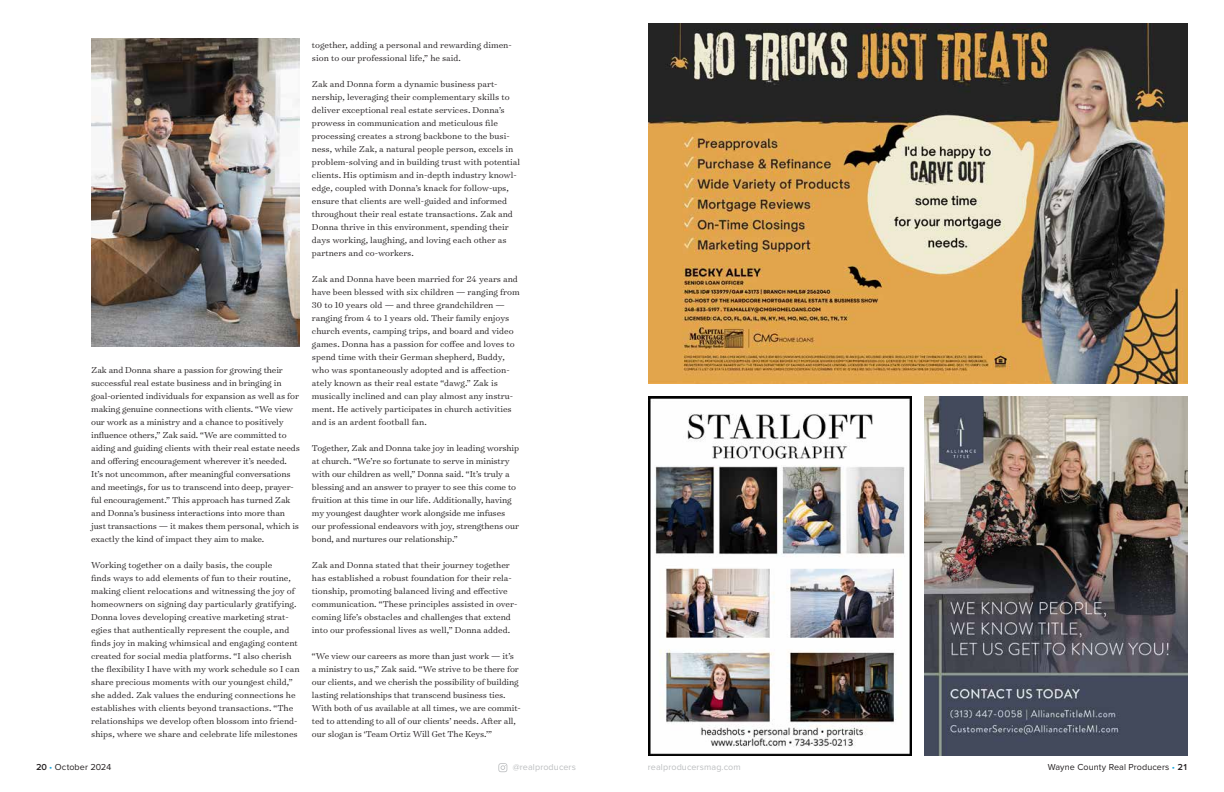
<style>
.page{position:relative;width:1224px;height:792px;background:#fff}
.page>*{position:absolute;margin:0;border:0;box-sizing:border-box;transform-origin:0 0}
.t1{font:300 9.8px/13px "Surveyor Text";color:#231f20}
.t2{font:9px "Proxima Nova";letter-spacing:.01em;color:#231f20}
.t3{font:9px "Proxima Nova";letter-spacing:.01em;color:#bcbec0}
.s1{font-weight:600}
.s2{color:#19a8e0}
</style>
<div class="page">
<svg style="left:498px;top:763px;width:9px;height:9px"></svg>
<img style="left:648px;top:396px;width:264px;height:360px">
<img style="left:648px;top:24px;width:540px;height:360px">
<img style="left:91px;top:39px;width:209px;height:307px">
<img style="left:924px;top:396px;width:264px;height:360px">
<p class="t1" style="left:91px;top:364px;width:210px">Zak and Donna share a passion for growing their successful real estate business and in bringing in goal-oriented individuals for expansion as well as for making genuine connections with clients. “We view our work as a ministry and a chance to positively influence others,” Zak said. “We are committed to aiding and guiding clients with their real estate needs and offering encouragement wherever it’s needed.<br>It’s not uncommon, after meaningful conversations and meetings, for us to transcend into deep, prayer&shy;ful encouragement.” This approach has turned Zak and Donna’s business interactions into more than just transactions — it makes them personal, which is exactly the kind of impact they aim to make.</p>
<p class="t1" style="left:91px;top:559px;width:210px">Working together on a daily basis, the couple<br>finds ways to add elements of fun to their routine, making client relocations and witnessing the joy of homeowners on signing day particularly gratifying.<br>Donna loves developing creative marketing strat&shy;egies that authentically represent the couple, and finds joy in making whimsical and engaging content created for social media platforms. “I also cherish the flexibility I have with my work schedule so I can share precious moments with our youngest child,” she added. Zak values the enduring connections he establishes with clients beyond transactions. “The relationships we develop often blossom into friend&shy;ships, where we share and celebrate life milestones</p>
<p class="t1" style="left:312px;top:38px;width:201px">together, adding a personal and rewarding dimen&shy;sion to our professional life,” he said.</p>
<p class="t1" style="left:312px;top:77px;width:210px">Zak and Donna form a dynamic business part&shy;nership, leveraging their complementary skills to deliver exceptional real estate services. Donna’s prowess in communication and meticulous file processing creates a strong backbone to the busi&shy;ness, while Zak, a natural people person, excels in problem-solving and in building trust with potential clients. His optimism and in-depth industry knowl&shy;edge, coupled with Donna’s knack for follow-ups, ensure that clients are well-guided and informed throughout their real estate transactions. Zak and Donna thrive in this environment, spending their days working, laughing, and loving each other as partners and co-workers.</p>
<p class="t1" style="left:312px;top:272px;width:209px">Zak and Donna have been married for 24 years and have been blessed with six children — ranging from 30 to 10 years old — and three grandchildren — ranging from 4 to 1 years old. Their family enjoys church events, camping trips, and board and video games. Donna has a passion for coffee and loves to spend time with their German shepherd, Buddy, who was spontaneously adopted and is affection&shy;ately known as their real estate “dawg.” Zak is musically inclined and can play almost any instru&shy;ment. He actively participates in church activities and is an ardent football fan.</p>
<p class="t1" style="left:312px;top:441px;width:209px">Together, Zak and Donna take joy in leading worship at church. “We’re so fortunate to serve in ministry with our children as well,” Donna said. “It’s truly a blessing and an answer to prayer to see this come to fruition at this time in our life. Additionally, having my youngest daughter work alongside me infuses our professional endeavors with joy, strengthens our bond, and nurtures our relationship.”</p>
<p class="t1" style="left:312px;top:558px;width:207px">Zak and Donna stated that their journey together has established a robust foundation for their rela&shy;tionship, promoting balanced living and effective communication. “These principles assisted in over&shy;coming life’s obstacles and challenges that extend into our professional lives as well,” Donna added.</p>
<p class="t1" style="left:312px;top:649px;width:210px">“We view our careers as more than just work — it’s a ministry to us,” Zak said. “We strive to be there for our clients, and we cherish the possibility of building lasting relationships that transcend business ties.<br>With both of us available at all times, we are commit&shy;ted to attending to all of our clients’ needs. After all, our slogan is ‘Team Ortiz Will Get The Keys.’”</p>
<p class="t2" style="left:36px;top:762px;width:77px"><span class="s1">20</span> <span class="s2">•</span> October 2024</p>
<p class="t3" style="left:513px;top:762px;width:65px">@realproducers</p>
<p class="t3" style="left:648px;top:762px;width:94px">realproducersmag.com</p>
<p class="t2" style="left:1048px;top:762px;width:142px">Wayne County Real Producers <span class="s2">•</span> <span class="s1">21</span></p>
</div>
